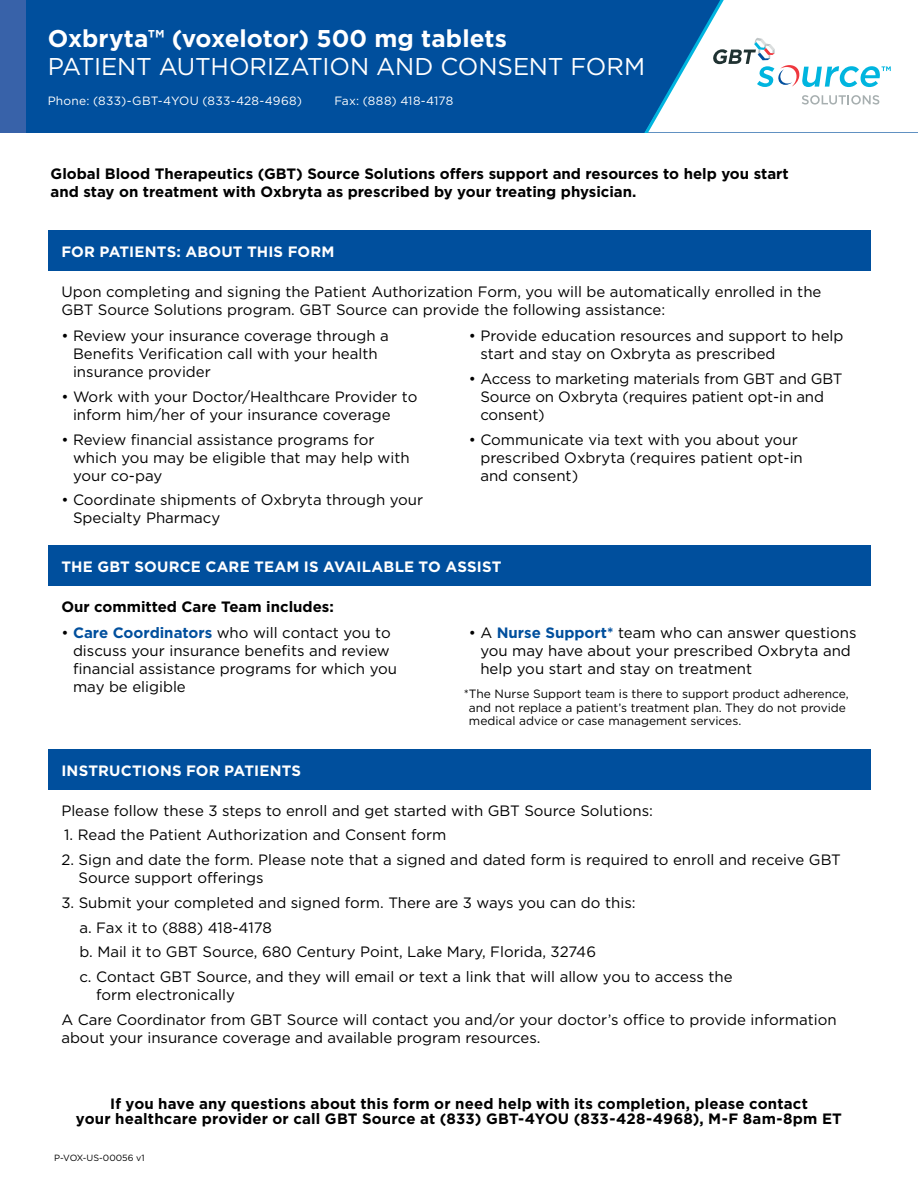
<style>
.page{position:relative;width:918px;height:1188px;background:#fff}
.page>*{position:absolute;margin:0;border:0;box-sizing:border-box;transform-origin:0 0}
.t1{font:24.3px "Gotham";letter-spacing:-.01em;color:#fff}
.t2{font:700 24.3px "Gotham";color:#fff}
.t3{font:15px/18px "Gotham";color:#000}
.t4{font:700 15px/15.8px "Gotham";color:#000;text-align:center}
.t5{font:700 15px "Gotham";letter-spacing:.01em;color:#fff}
.t6{font:12px/13.5px "Gotham";color:#000}
.t7{font:12px "Gotham";letter-spacing:.02em;color:#fff}
.t8{font:9px "Gotham";color:#000}
.s1{font-weight:700;color:#004f9d}
</style>
<div class="page">
<div style="left:0;top:0;width:768px;height:132px;background:#3862a9"></div>
<div style="left:27px;top:0;width:891px;height:132px;background:#004f9d"></div>
<svg style="left:645px;top:0;width:273px;height:132px;background:#cddfec"></svg>
<div style="left:48px;top:230px;width:822px;height:41px;background:#004f9d"></div>
<div style="left:48px;top:545px;width:822px;height:41px;background:#004f9d"></div>
<div style="left:48px;top:749px;width:822px;height:41px;background:#004f9d"></div>
<h1 class="t2" style="left:48px;top:24px;width:461px">Oxbryta™️ (voxelotor) 500 mg tablets</h1>
<h1 class="t1" style="left:48px;top:53px;width:599px">PATIENT AUTHORIZATION AND CONSENT FORM</h1>
<p class="t7" style="left:48px;top:94px;width:256px">Phone: (833)-GBT-4YOU (833-428-4968)</p>
<p class="t7" style="left:334px;top:94px;width:120px">Fax: (888) 418-4178</p>
<p class="t4" style="left:51px;top:164px;width:740px;line-height:18px;text-align:left">Global Blood Therapeutics (GBT) Source Solutions offers support and resources to help you start and stay on treatment with Oxbryta as prescribed by your treating physician.</p>
<p class="t5" style="left:61px;top:243px;width:275px">FOR PATIENTS: ABOUT THIS FORM</p>
<p class="t3" style="left:61px;top:282px;width:762px">Upon completing and signing the Patient Authorization Form, you will be automatically enrolled in the<br>GBT Source Solutions program. GBT Source can provide the following assistance:</p>
<p class="t3" style="left:73px;top:326px;width:317px;text-indent:-12px">• Review your insurance coverage through a<br>Benefits Verification call with your health insurance provider</p>
<p class="t3" style="left:73px;top:387px;width:346px;text-indent:-12px">• Work with your Doctor/Healthcare Provider to inform him/her of your insurance coverage</p>
<p class="t3" style="left:73px;top:430px;width:338px;text-indent:-12px">• Review financial assistance programs for which you may be eligible that may help with your co-pay</p>
<p class="t3" style="left:73px;top:491px;width:352px;text-indent:-12px">• Coordinate shipments of Oxbryta through your<br>Specialty Pharmacy</p>
<p class="t3" style="left:480px;top:326px;width:365px;text-indent:-12px">• Provide education resources and support to help start and stay on Oxbryta as prescribed</p>
<p class="t3" style="left:480px;top:369px;width:364px;text-indent:-12px">• Access to marketing materials from GBT and GBT<br>Source on Oxbryta (requires patient opt-in and consent)</p>
<p class="t3" style="left:480px;top:430px;width:324px;text-indent:-12px">• Communicate via text with you about your prescribed Oxbryta (requires patient opt-in and consent)</p>
<p class="t5" style="left:61px;top:558px;width:442px">THE GBT SOURCE CARE TEAM IS AVAILABLE TO ASSIST</p>
<p class="t4" style="left:61px;top:598px;width:274px">Our committed Care Team includes:</p>
<p class="t3" style="left:73px;top:623px;width:326px;text-indent:-12px">• <span class="s1">Care Coordinators</span> who will contact you to discuss your insurance benefits and review financial assistance programs for which you may be eligible</p>
<p class="t3" style="left:480px;top:623px;width:378px;text-indent:-12px">• A <span class="s1">Nurse Support*</span> team who can answer questions you may have about your prescribed Oxbryta and help you start and stay on treatment</p>
<p class="t6" style="left:469px;top:687px;width:381px;text-indent:-5px">*The Nurse Support team is there to support product adherence, and not replace a patient’s treatment plan. They do not provide medical advice or case management services.</p>
<p class="t5" style="left:61px;top:762px;width:241px">INSTRUCTIONS FOR PATIENTS</p>
<p class="t3" style="left:61px;top:801px;width:593px">Please follow these 3 steps to enroll and get started with GBT Source Solutions:</p>
<p class="t3" style="left:64px;top:826px;width:384px">1. Read the Patient Authorization and Consent form</p>
<p class="t3" style="left:79px;top:851px;width:764px;text-indent:-17px">2. Sign and date the form. Please note that a signed and dated form is required to enroll and receive GBT<br>Source support offerings</p>
<p class="t3" style="left:79px;top:890px;width:655px;line-height:24.8px;text-indent:-18px">3. Submit your completed and signed form. There are 3 ways you can do this:<br>a. Fax it to (888) 418-4178<br>b. Mail it to GBT Source, 680 Century Point, Lake Mary, Florida, 32746<br>c. Contact GBT Source, and they will email or text a link that will allow you to access the</p>
<p class="t3" style="left:61px;top:982px;width:777px;line-height:24.8px;text-indent:35px">form electronically<br>A Care Coordinator from GBT Source will contact you and/or your doctor’s office to provide information</p>
<p class="t3" style="left:61px;top:1028px;width:481px">about your insurance coverage and available program resources.</p>
<p class="t4" style="left:76px;top:1095px;width:768px">If you have any questions about this form or need help with its completion, please contact<br>your healthcare provider or call GBT Source at (833) GBT-4YOU (833-428-4968), M-F 8am-8pm ET</p>
<p class="t8" style="left:54px;top:1153px;width:92px">P-VOX-US-00056 v1</p>
</div>
